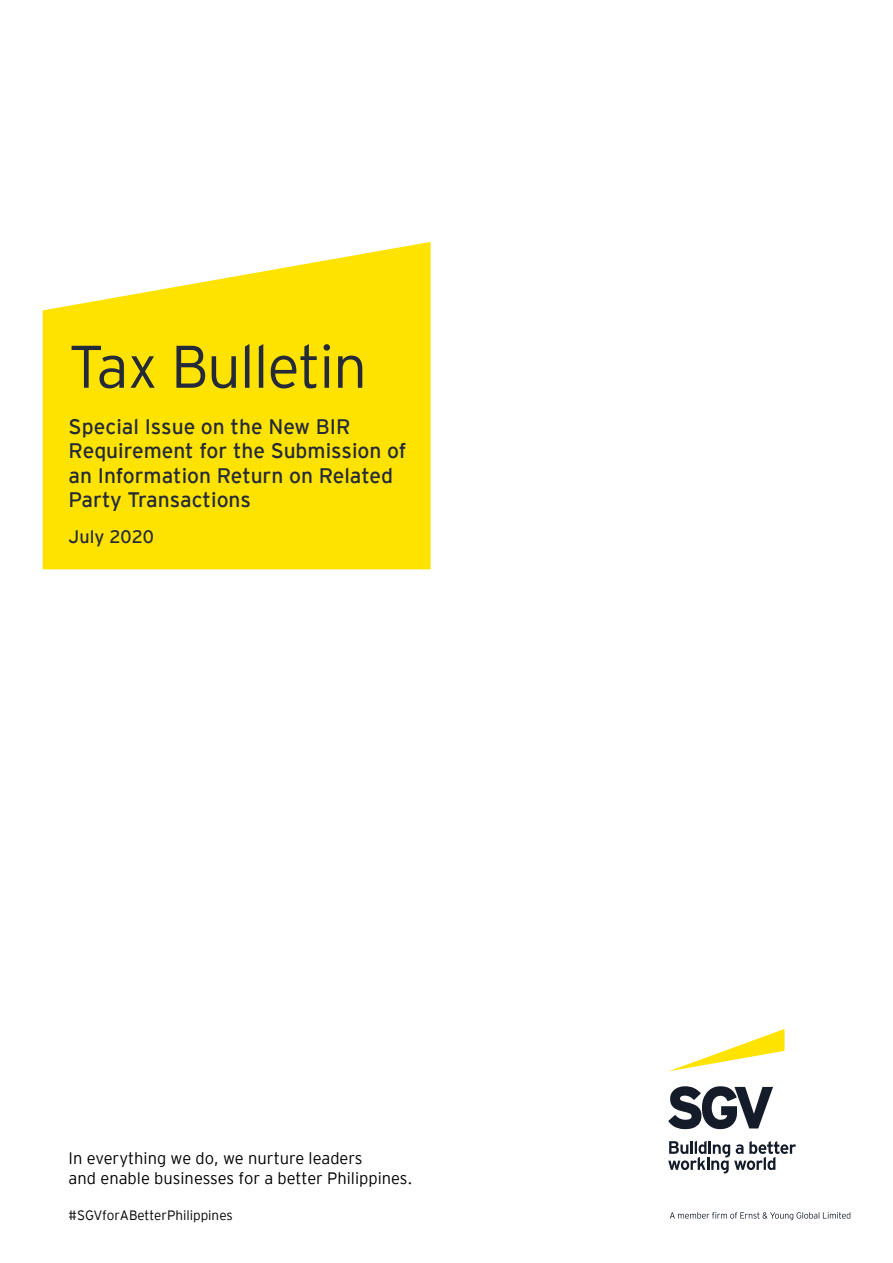
<style>
.page{position:relative;width:893px;height:1263px;background:#fff}
.page>*{position:absolute;margin:0;border:0;box-sizing:border-box;transform-origin:0 0}
.t1{font:300 60px "EY Interstate";letter-spacing:-.02em;color:#242a37}
.t2{font:21px/24.2px "EY Interstate";color:#242a37}
.t3{font:18px "EY Interstate";color:#242a37}
.t4{font:300 16.5px/19.8px "EY Interstate";color:#000}
.t5{font:300 13.5px "EY Interstate";color:#000}
</style>
<div class="page">
<svg style="left:669px;top:1029px;width:115px;height:42px"></svg>
<svg style="left:668px;top:1141px;width:128px;height:32px"></svg>
<svg style="left:668px;top:1086px;width:105px;height:43px"></svg>
<svg style="left:670px;top:1212px;width:180px;height:8px"></svg>
<svg style="left:43px;top:242px;width:388px;height:327px;background:#ffe51a"></svg>
<h1 class="t1" style="left:69px;top:324px;width:300px">Tax Bulletin</h1>
<p class="t2" style="left:69px;top:414px;width:339px">Special Issue on the New BIR<br>Requirement for the Submission of an Information Return on Related<br>Party Transactions</p>
<p class="t3" style="left:69px;top:524px;width:87px">July 2020</p>
<p class="t4" style="left:69px;top:1147px;width:345px">In everything we do, we nurture leaders<br>and enable businesses for a better Philippines.</p>
<p class="t5" style="left:69px;top:1205px;width:166px">#SGVforABetterPhilippines</p>
</div>
